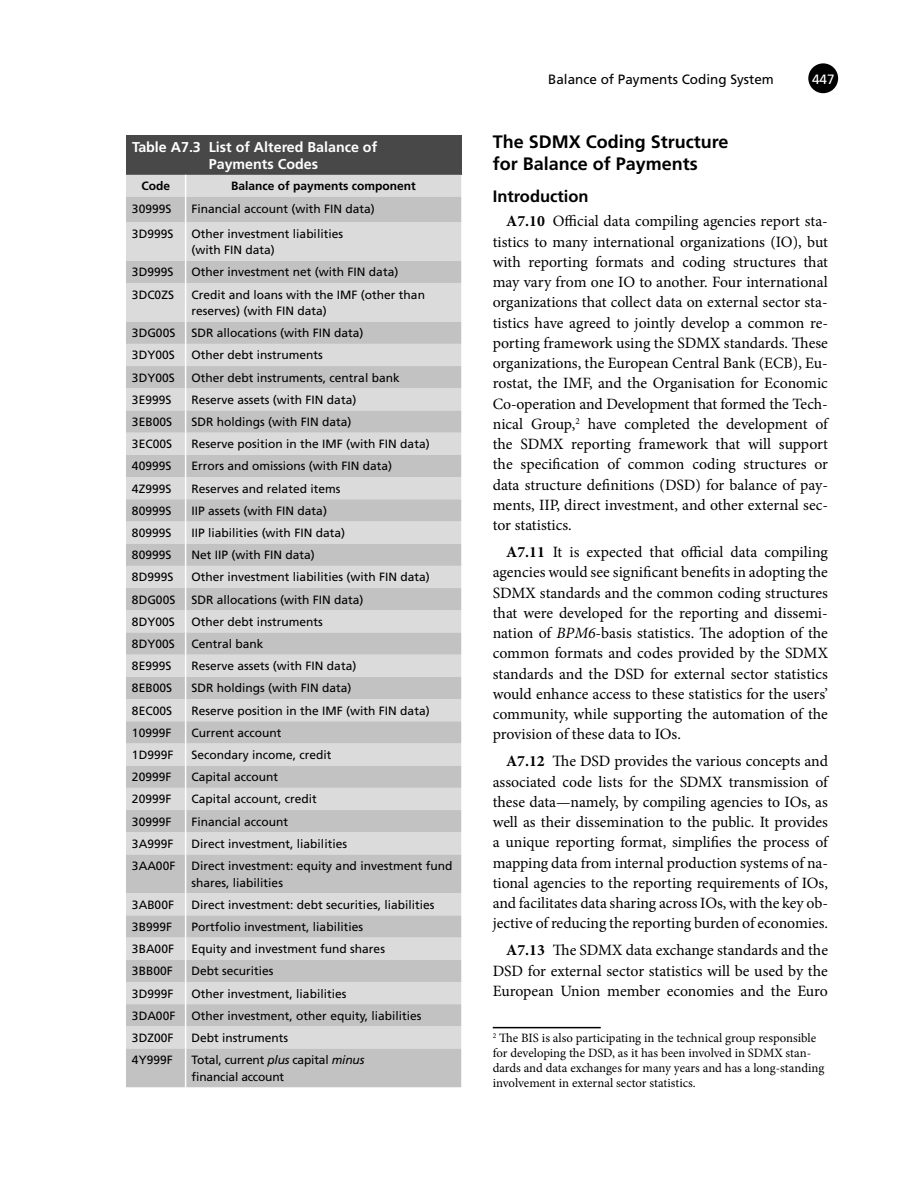
<style>
.page{position:relative;width:918px;height:1188px;background:#fff}
.page>*{position:absolute;margin:0;border:0;box-sizing:border-box;transform-origin:0 0}
.t1{font:700 18px/21.6px "Frutiger LT Std";color:#000}
.t2{font:700 16.5px "Frutiger LT Std";color:#000}
.t3{font:15.75px/20.2px "Minion Pro";color:#000;text-align:justify}
.t4{font:700 14.25px/17.1px "Frutiger LT Std";color:#fff}
.t5{font:13.5px "Frutiger LT Std";color:#000}
.t6{font:13.5px "Frutiger LT Std";color:#fff}
.t7{font:12.75px/15px "Minion Pro";color:#000}
.t8{font:12px/16.5px "Frutiger LT Std";color:#000}
.t9{font:700 12px "Frutiger LT Std";color:#000}
.s1{font-style:italic}
.s2{font-weight:700}
</style>
<div class="page">
<div style="left:808px;top:63px;width:30px;height:30px;background:#000;border-radius:50%"></div>
<div style="left:126px;top:135px;width:335px;height:40px;background:#484848"></div>
<div style="left:126px;top:175px;width:335px;height:22px;background:#dbdbdb"></div>
<svg style="left:126px;top:197px;width:335px;height:890px;background:#cecece"></svg>
<svg style="left:185px;top:175px;width:1px;height:47px"></svg>
<hr style="left:185px;top:222px;width:1px;height:39px;background:#fff">
<svg style="left:185px;top:261px;width:1px;height:22px"></svg>
<hr style="left:185px;top:283px;width:1px;height:39px;background:#fff">
<svg style="left:185px;top:322px;width:1px;height:532px"></svg>
<hr style="left:185px;top:854px;width:1px;height:39px;background:#fff">
<svg style="left:185px;top:893px;width:1px;height:156px"></svg>
<hr style="left:185px;top:1049px;width:1px;height:38px;background:#fff">
<hr style="left:493px;top:1027px;width:108px;height:1px;background:#000">
<p class="t4" style="left:209px;top:139px;width:170px;text-indent:-77px">Table A7.3 List of Altered Balance of<br>Payments Codes</p>
<p class="t9" style="left:141px;top:181px;width:30px">Code</p>
<p class="t9" style="left:231px;top:181px;width:186px">Balance of payments component</p>
<p class="t8" style="left:132px;top:201px;width:41px">30999S</p>
<p class="t8" style="left:192px;top:201px;width:185px">Financial account (with FIN data)</p>
<p class="t8" style="left:132px;top:226px;width:43px">3D999S</p>
<p class="t8" style="left:192px;top:226px;width:153px">Other investment liabilities (with FIN data)</p>
<p class="t8" style="left:132px;top:265px;width:43px">3D999S</p>
<p class="t8" style="left:192px;top:265px;width:208px">Other investment net (with FIN data)</p>
<p class="t8" style="left:132px;top:287px;width:44px">3DC0ZS</p>
<p class="t8" style="left:192px;top:287px;width:235px">Credit and loans with the IMF (other than reserves) (with FIN data)</p>
<p class="t8" style="left:132px;top:326px;width:45px">3DG00S</p>
<p class="t8" style="left:192px;top:326px;width:174px">SDR allocations (with FIN data)</p>
<p class="t8" style="left:132px;top:348px;width:44px">3DY00S</p>
<p class="t8" style="left:192px;top:348px;width:133px">Other debt instruments</p>
<p class="t8" style="left:132px;top:370px;width:44px">3DY00S</p>
<p class="t8" style="left:192px;top:370px;width:210px">Other debt instruments, central bank</p>
<p class="t8" style="left:132px;top:392px;width:41px">3E999S</p>
<p class="t8" style="left:192px;top:392px;width:166px">Reserve assets (with FIN data)</p>
<p class="t8" style="left:132px;top:415px;width:42px">3EB00S</p>
<p class="t8" style="left:192px;top:415px;width:162px">SDR holdings (with FIN data)</p>
<p class="t8" style="left:132px;top:437px;width:42px">3EC00S</p>
<p class="t8" style="left:192px;top:437px;width:240px">Reserve position in the IMF (with FIN data)</p>
<p class="t8" style="left:132px;top:459px;width:41px">40999S</p>
<p class="t8" style="left:192px;top:459px;width:202px">Errors and omissions (with FIN data)</p>
<p class="t8" style="left:132px;top:481px;width:41px">4Z999S</p>
<p class="t8" style="left:192px;top:481px;width:150px">Reserves and related items</p>
<p class="t8" style="left:132px;top:503px;width:41px">80999S</p>
<p class="t8" style="left:192px;top:503px;width:137px">IIP assets (with FIN data)</p>
<p class="t8" style="left:132px;top:526px;width:41px">80999S</p>
<p class="t8" style="left:192px;top:526px;width:155px">IIP liabilities (with FIN data)</p>
<p class="t8" style="left:132px;top:548px;width:41px">80999S</p>
<p class="t8" style="left:192px;top:548px;width:125px">Net IIP (with FIN data)</p>
<p class="t8" style="left:132px;top:570px;width:43px">8D999S</p>
<p class="t8" style="left:192px;top:570px;width:240px">Other investment liabilities (with FIN data)</p>
<p class="t8" style="left:132px;top:592px;width:45px">8DG00S</p>
<p class="t8" style="left:192px;top:592px;width:174px">SDR allocations (with FIN data)</p>
<p class="t8" style="left:132px;top:614px;width:44px">8DY00S</p>
<p class="t8" style="left:192px;top:614px;width:133px">Other debt instruments</p>
<p class="t8" style="left:132px;top:637px;width:44px">8DY00S</p>
<p class="t8" style="left:192px;top:637px;width:74px">Central bank</p>
<p class="t8" style="left:132px;top:659px;width:41px">8E999S</p>
<p class="t8" style="left:192px;top:659px;width:166px">Reserve assets (with FIN data)</p>
<p class="t8" style="left:132px;top:681px;width:42px">8EB00S</p>
<p class="t8" style="left:192px;top:681px;width:162px">SDR holdings (with FIN data)</p>
<p class="t8" style="left:132px;top:703px;width:42px">8EC00S</p>
<p class="t8" style="left:192px;top:703px;width:240px">Reserve position in the IMF (with FIN data)</p>
<p class="t8" style="left:132px;top:725px;width:41px">10999F</p>
<p class="t8" style="left:192px;top:725px;width:92px">Current account</p>
<p class="t8" style="left:132px;top:748px;width:43px">1D999F</p>
<p class="t8" style="left:192px;top:748px;width:142px">Secondary income, credit</p>
<p class="t8" style="left:132px;top:770px;width:41px">20999F</p>
<p class="t8" style="left:192px;top:770px;width:88px">Capital account</p>
<p class="t8" style="left:132px;top:792px;width:41px">20999F</p>
<p class="t8" style="left:192px;top:792px;width:127px">Capital account, credit</p>
<p class="t8" style="left:132px;top:814px;width:41px">30999F</p>
<p class="t8" style="left:192px;top:814px;width:98px">Financial account</p>
<p class="t8" style="left:132px;top:836px;width:43px">3A999F</p>
<p class="t8" style="left:192px;top:836px;width:157px">Direct investment, liabilities</p>
<p class="t8" style="left:132px;top:859px;width:45px">3AA00F</p>
<p class="t8" style="left:192px;top:859px;width:262px">Direct investment: equity and investment fund shares, liabilities</p>
<p class="t8" style="left:132px;top:897px;width:44px">3AB00F</p>
<p class="t8" style="left:192px;top:897px;width:244px">Direct investment: debt securities, liabilities</p>
<p class="t8" style="left:132px;top:920px;width:42px">3B999F</p>
<p class="t8" style="left:192px;top:920px;width:173px">Portfolio investment, liabilities</p>
<p class="t8" style="left:132px;top:942px;width:44px">3BA00F</p>
<p class="t8" style="left:192px;top:942px;width:195px">Equity and investment fund shares</p>
<p class="t8" style="left:132px;top:964px;width:42px">3BB00F</p>
<p class="t8" style="left:192px;top:964px;width:84px">Debt securities</p>
<p class="t8" style="left:132px;top:986px;width:43px">3D999F</p>
<p class="t8" style="left:192px;top:986px;width:156px">Other investment, liabilities</p>
<p class="t8" style="left:132px;top:1008px;width:45px">3DA00F</p>
<p class="t8" style="left:192px;top:1008px;width:231px">Other investment, other equity, liabilities</p>
<p class="t8" style="left:132px;top:1031px;width:43px">3DZ00F</p>
<p class="t8" style="left:192px;top:1031px;width:98px">Debt instruments</p>
<p class="t8" style="left:132px;top:1053px;width:42px">4Y999F</p>
<p class="t8" style="left:192px;top:1053px;width:174px">Total, current <span class="s1">plus</span> capital <span class="s1">minus </span>financial account</p>
<p class="t5" style="left:548px;top:73px;width:227px">Balance of Payments Coding System</p>
<p class="t6" style="left:812px;top:73px;width:24px">447</p>
<p class="t1" style="left:493px;top:133px;width:237px">The SDMX Coding Structure for Balance of Payments</p>
<p class="t2" style="left:493px;top:189px;width:97px">Introduction</p>
<p class="t3" style="left:493px;top:212px;width:337px;text-indent:14px"><span class="s2">A7.10</span> Official data compiling agencies report sta&shy;tistics to many international organizations (IO), but with reporting formats and coding structures that may vary from one IO to another. Four international organizations that collect data on external sector sta&shy;tistics have agreed to jointly develop a common re&shy;porting framework using the SDMX standards. These organizations, the European Central Bank (ECB), Eu&shy;rostat, the IMF, and the Organisation for Economic Co-operation and Development that formed the Tech&shy;nical Group, <sup>2</sup> have completed the development of the SDMX reporting framework that will support the specification of common coding structures or data structure definitions (DSD) for balance of pay&shy;ments, IIP, direct investment, and other external sec&shy;tor statistics.</p>
<p class="t3" style="left:493px;top:543px;width:337px;text-indent:13px"><span class="s2">A7.11</span> It is expected that official data compiling agencies would see significant benefits in adopting the SDMX standards and the common coding structures that were developed for the reporting and dissemi&shy;nation of <span class="s1">BPM6</span> -basis statistics. The adoption of the common formats and codes provided by the SDMX standards and the DSD for external sector statistics would enhance access to these statistics for the users’ community, while supporting the automation of the provision of these data to IOs.</p>
<p class="t3" style="left:493px;top:752px;width:337px;text-indent:13px"><span class="s2">A7.12</span> The DSD provides the various concepts and associated code lists for the SDMX transmission of these data—namely, by compiling agencies to IOs, as well as their dissemination to the public. It provides a unique reporting format, simplifies the process of mapping data from internal production systems of na&shy;tional agencies to the reporting requirements of IOs, and facilitates data sharing across IOs, with the key ob&shy;jective of reducing the reporting burden of economies.</p>
<p class="t3" style="left:493px;top:942px;width:337px;text-indent:14px"><span class="s2">A7.13</span> The SDMX data exchange standards and the DSD for external sector statistics will be used by the European Union member economies and the Euro</p>
<p class="t7" style="left:493px;top:1031px;width:333px"><sup>2</sup> The BIS is also participating in the technical group responsible for developing the DSD, as it has been involved in SDMX stan&shy;dards and data exchanges for many years and has a long-standing involvement in external sector statistics.</p>
</div>
